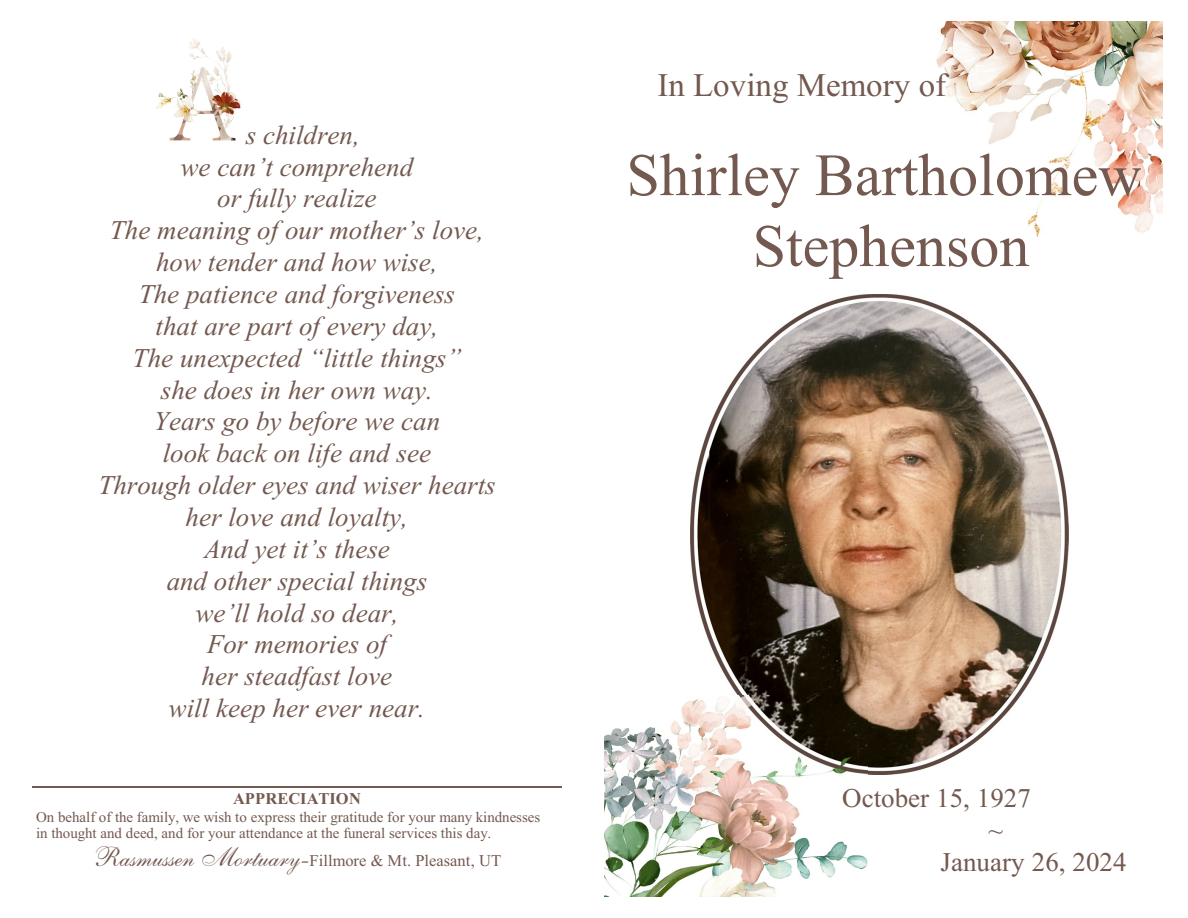
<style>
.page{position:relative;width:1188px;height:918px;background:#fff}
.page>*{position:absolute;margin:0;border:0;box-sizing:border-box;transform-origin:0 0}
.t1{font:60px/70.9px "Times New Roman";color:#73594f;text-align:center}
.t2{font:33px "Times New Roman";color:#73594f}
.t3{font:italic 27px/31.8px "Times New Roman";color:#73594f;text-align:center}
.t4{font:27px "Times New Roman";color:#73594f}
.t5{font:16.5px "Times New Roman";color:#73594f}
.t6{font:700 16.5px "Times New Roman";color:#73594f}
.t7{font:15px/16.2px "Times New Roman";color:#73594f}
.s1{font-family:"English 111 Vivace BT";font-size:27px}
</style>
<div class="page">
<img style="left:691px;top:295px;width:377px;height:480px">
<img style="left:604px;top:696px;width:264px;height:200px">
<img style="left:936px;top:22px;width:227px;height:215px">
<img style="left:156px;top:38px;width:85px;height:103px">
<hr style="left:32px;top:786px;width:529px;height:2px;background:#73594f">
<p class="t3" style="left:98px;top:121px;width:399px">s children,<br>we can’t comprehend<br>or fully realize<br>The meaning of our mother’s love, how tender and how wise,<br>The patience and forgiveness<br>that are part of every day,<br>The unexpected “little things”<br>she does in her own way.<br>Years go by before we can<br>look back on life and see<br>Through older eyes and wiser hearts her love and loyalty,<br>And yet it’s these<br>and other special things<br>we’ll hold so dear,<br>For memories of<br>her steadfast love<br>will keep her ever near.</p>
<p class="t6" style="left:233px;top:793px;width:129px">APPRECIATION</p>
<p class="t7" style="left:36px;top:811px;width:506px">On behalf of the family, we wish to express their gratitude for your many kindnesses in thought and deed, and for your attendance at the funeral services this day.</p>
<p class="t5" style="left:93px;top:855px;width:410px"><span class="s1">Rasmussen Mortuary-</span>Fillmore &amp; Mt. Pleasant, UT</p>
<p class="t2" style="left:658px;top:73px;width:290px">In Loving Memory of</p>
<h1 class="t1" style="left:626px;top:145px;width:517px">Shirley Bartholomew<br>Stephenson</h1>
<p class="t4" style="left:842px;top:789px;width:190px">October 15, 1927</p>
<p class="t4" style="left:988px;top:820px;width:16px">~</p>
<p class="t4" style="left:941px;top:852px;width:187px">January 26, 2024</p>
</div>
